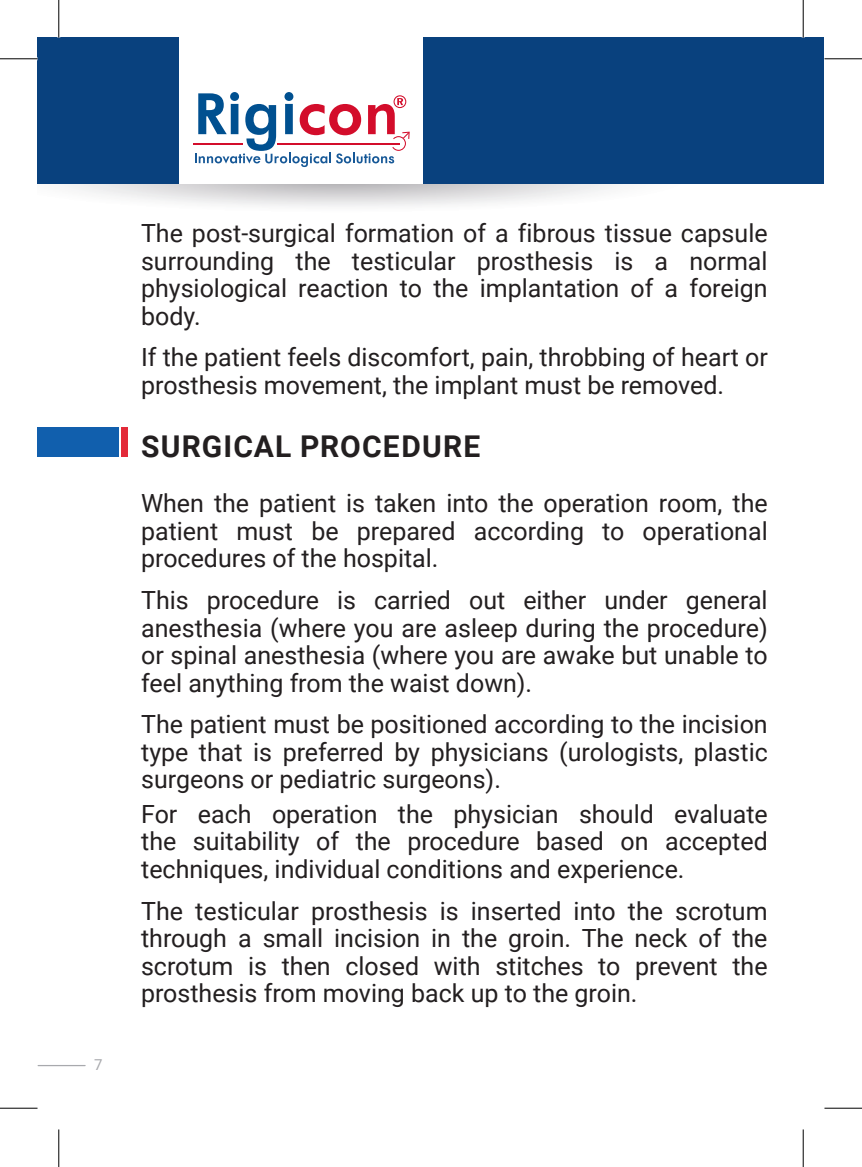
<style>
.page{position:relative;width:862px;height:1167px;background:#fff}
.page>*{position:absolute;margin:0;border:0;box-sizing:border-box;transform-origin:0 0}
.t1{font:700 30px "Roboto";letter-spacing:.04em;color:#231f20}
.t2{font:25px/27.5px "Roboto";color:#231f20;text-align:justify}
.t3{font:15px "Roboto";color:#a8a9ad}
</style>
<div class="page">
<hr style="left:38px;top:1064px;width:47px;height:2px;background:#a8a9ad">
<div style="left:38px;top:37px;width:786px;height:147px;background:#09417e"></div>
<div style="left:179px;top:37px;width:244px;height:147px;background:#fff"></div>
<hr style="left:194px;top:143px;width:49px;height:1px;background:#d30d2b">
<svg style="left:195px;top:92px;width:215px;height:75px"></svg>
<div style="left:121px;top:427px;width:7px;height:30px;background:#e32a39"></div>
<div style="left:38px;top:427px;width:81px;height:30px;background:#115fad"></div>
<hr style="left:0;top:58px;width:38px;height:1px;background:#000">
<hr style="left:824px;top:58px;width:38px;height:1px;background:#000">
<hr style="left:0;top:1107px;width:38px;height:1px;background:#000">
<hr style="left:824px;top:1107px;width:38px;height:1px;background:#000">
<hr style="left:58px;top:0;width:1px;height:37px;background:#000">
<hr style="left:58px;top:1129px;width:1px;height:37px;background:#000">
<hr style="left:802px;top:0;width:1px;height:37px;background:#000">
<hr style="left:802px;top:1129px;width:1px;height:37px;background:#000">
<p class="t3" style="left:94px;top:1053px;width:10px">7</p>
<p class="t2" style="left:141px;top:218px;width:628px">The post-surgical formation of a fibrous tissue capsule surrounding the testicular prosthesis is a normal physiological reaction to the implantation of a foreign body.</p>
<p class="t2" style="left:141px;top:343px;width:628px">If the patient feels discomfort, pain, throbbing of heart or prosthesis movement, the implant must be removed.</p>
<p class="t1" style="left:141px;top:425px;width:341px">SURGICAL PROCEDURE</p>
<p class="t2" style="left:141px;top:489px;width:628px">When the patient is taken into the operation room, the patient must be prepared according to operational procedures of the hospital.</p>
<p class="t2" style="left:141px;top:585px;width:628px">This procedure is carried out either under general anesthesia (where you are asleep during the procedure) or spinal anesthesia (where you are awake but unable to feel anything from the waist down).</p>
<p class="t2" style="left:141px;top:709px;width:628px">The patient must be positioned according to the incision type that is preferred by physicians (urologists, plastic surgeons or pediatric surgeons).</p>
<p class="t2" style="left:141px;top:799px;width:628px">For each operation the physician should evaluate the suitability of the procedure based on accepted techniques, individual conditions and experience.</p>
<p class="t2" style="left:141px;top:896px;width:628px">The testicular prosthesis is inserted into the scrotum through a small incision in the groin. The neck of the scrotum is then closed with stitches to prevent the prosthesis from moving back up to the groin.</p>
</div>
